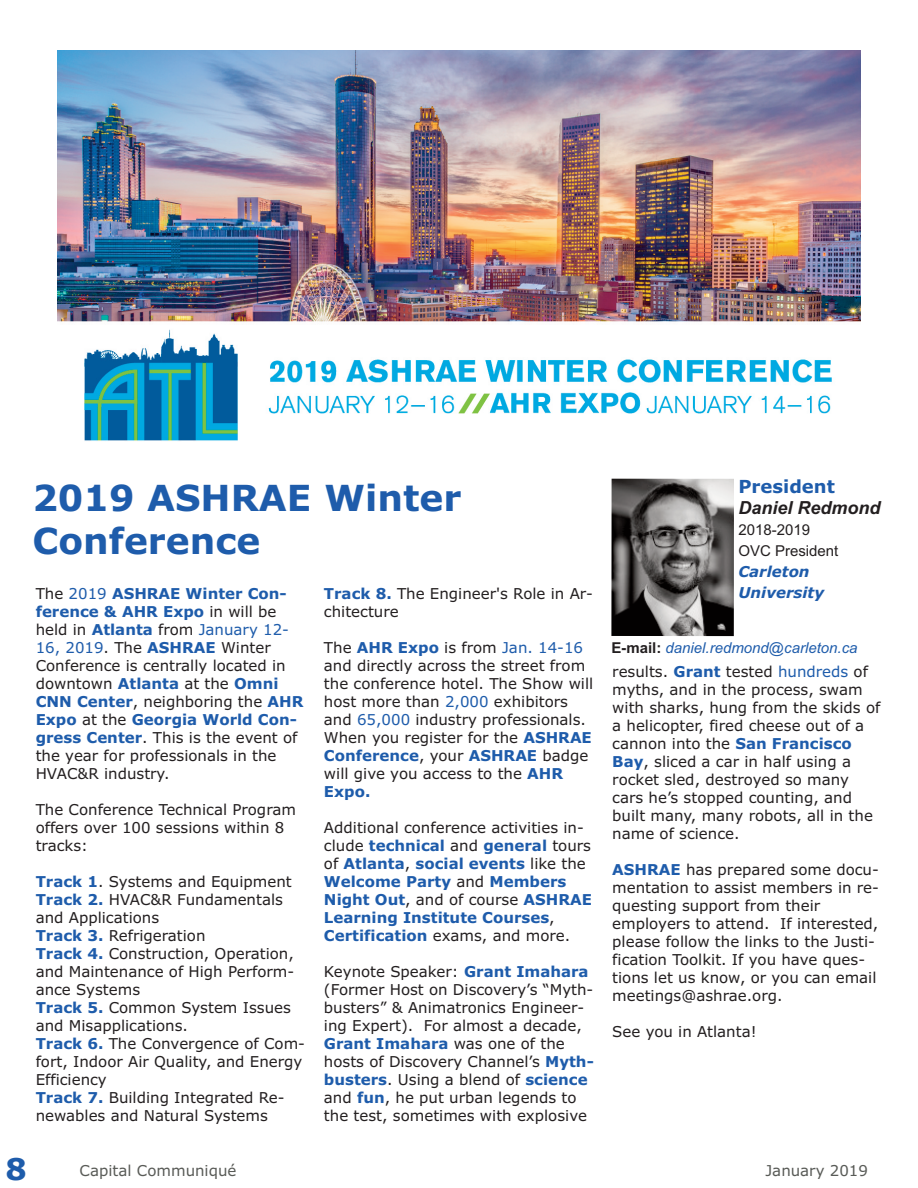
<style>
.page{position:relative;width:918px;height:1188px;background:#fff}
.page>*{position:absolute;margin:0;border:0;box-sizing:border-box;transform-origin:0 0}
.t1{font:700 36px/43.2px "Verdana";color:#1e5cab}
.t2{font:700 30px "Verdana";color:#1e5cab}
.t3{font:italic 700 18px "Arial";color:#231f20}
.t4{font:700 18px "Verdana";color:#1e5cab}
.t5{font:15px/18px "Verdana";color:#231f20}
.t6{font:700 15px/18px "Verdana";color:#1e5cab}
.t7{font:italic 15px "Arial";color:#1e5cab}
.t8{font:15px "Verdana";color:#595b57}
.t9{font:15px/21px "Arial";color:#231f20}
.t10{font:italic 700 15px/21px "Verdana";color:#1e5cab}
.s1{color:#1e5cab}
.s2{font-weight:700;color:#1e5cab}
.s3{font-weight:400;color:#231f20}
.s4{font-weight:700;font-style:normal;color:#231f20}
</style>
<div class="page">
<img style="left:611px;top:479px;width:123px;height:157px">
<img style="left:57px;top:50px;width:804px;height:391px">
<h1 class="t1" style="left:32px;top:477px;width:430px">2019 ASHRAE Winter<br>Conference</h1>
<p class="t5" style="left:36px;top:585px;width:269px">The <span class="s1">2019</span> <span class="s2">ASHRAE Winter Con&shy;ference &amp; AHR Expo</span> in will be held in <span class="s2">Atlanta</span> from <span class="s1">January 12-<br>16, 2019</span>. The <span class="s2">ASHRAE</span> Winter<br>Conference is centrally located in downtown <span class="s2">Atlanta</span> at the <span class="s2">Omni<br>CNN Center</span>, neighboring the <span class="s2">AHR<br>Expo</span> at the <span class="s2">Georgia World Con&shy;gress Center</span>. This is the event of the year for professionals in the<br>HVAC&amp;R industry.</p>
<p class="t5" style="left:36px;top:801px;width:262px">The Conference Technical Program offers over 100 sessions within 8 tracks:</p>
<p class="t5" style="left:36px;top:873px;width:271px"><span class="s2">Track 1</span>. Systems and Equipment<br><span class="s2">Track 2.</span> HVAC&amp;R Fundamentals and Applications<br><span class="s2">Track 3.</span> Refrigeration<br><span class="s2">Track 4.</span> Construction, Operation, and Maintenance of High Perform&shy;ance Systems<br><span class="s2">Track 5.</span> Common System Issues and Misapplications.<br><span class="s2">Track 6.</span> The Convergence of Com&shy;fort, Indoor Air Quality, and Energy<br>Efficiency<br><span class="s2">Track 7.</span> Building Integrated Re&shy;newables and Natural Systems</p>
<p class="t5" style="left:324px;top:585px;width:271px"><span class="s2">Track 8.</span> The Engineer's Role in Ar&shy;chitecture</p>
<p class="t5" style="left:324px;top:639px;width:271px">The <span class="s2">AHR Expo</span> is from <span class="s1">Jan. 14-16 </span>and directly across the street from the conference hotel. The Show will host more than <span class="s1">2,000</span> exhibitors and <span class="s1">65,000</span> industry professionals.<br>When you register for the <span class="s2">ASHRAE<br>Conference</span>, your <span class="s2">ASHRAE</span> badge will give you access to the <span class="s2">AHR<br>Expo.</span></p>
<p class="t6" style="left:324px;top:819px;width:270px"><span class="s3">Additional conference activities in&shy;clude</span> technical <span class="s3">and</span> general <span class="s3">tours of</span> Atlanta<span class="s3">,</span> social events <span class="s3">like the<br></span>Welcome Party <span class="s3">and</span> Members<br>Night Out<span class="s3">, and of course</span> ASHRAE<br>Learning Institute Courses<span class="s3">,<br></span>Certification <span class="s3">exams, and more.</span></p>
<p class="t5" style="left:324px;top:963px;width:271px">Keynote Speaker: <span class="s2">Grant Imahara </span>(Former Host on Discovery’s “Myth&shy;busters” &amp; Animatronics Engineer&shy;ing Expert). For almost a decade, <span class="s2">Grant Imahara</span> was one of the hosts of Discovery Channel’s <span class="s2">Myth&shy;busters</span>. Using a blend of <span class="s2">science </span>and <span class="s2">fun</span>, he put urban legends to the test, sometimes with explosive</p>
<p class="t4" style="left:738px;top:476px;width:98px">President</p>
<p class="t3" style="left:738px;top:497px;width:144px">Daniel Redmond</p>
<p class="t9" style="left:738px;top:519px;width:102px">2018-2019<br>OVC President</p>
<p class="t10" style="left:738px;top:561px;width:87px">Carleton<br>University</p>
<p class="t7" style="left:611px;top:639px;width:248px"><span class="s4">E-mail:</span> daniel.redmond@carleton.ca</p>
<p class="t5" style="left:612px;top:663px;width:270px">results. <span class="s2">Grant</span> tested <span class="s1">hundreds</span> of myths, and in the process, swam with sharks, hung from the skids of a helicopter, fired cheese out of a cannon into the <span class="s2">San Francisco<br>Bay</span>, sliced a car in half using a rocket sled, destroyed so many cars he’s stopped counting, and built many, many robots, all in the name of science.</p>
<p class="t5" style="left:612px;top:861px;width:268px"><span class="s2">ASHRAE</span> has prepared some docu&shy;mentation to assist members in re&shy;questing support from their employers to attend. If interested, please follow the links to the Justi&shy;fication Toolkit. If you have ques&shy;tions let us know, or you can email meetings@ashrae.org.</p>
<p class="t5" style="left:612px;top:1023px;width:146px">See you in Atlanta!</p>
<h2 class="t2" style="left:6px;top:1152px;width:23px">8</h2>
<p class="t8" style="left:80px;top:1162px;width:158px">Capital Communiqué</p>
<p class="t8" style="left:766px;top:1162px;width:104px">January 2019</p>
</div>
